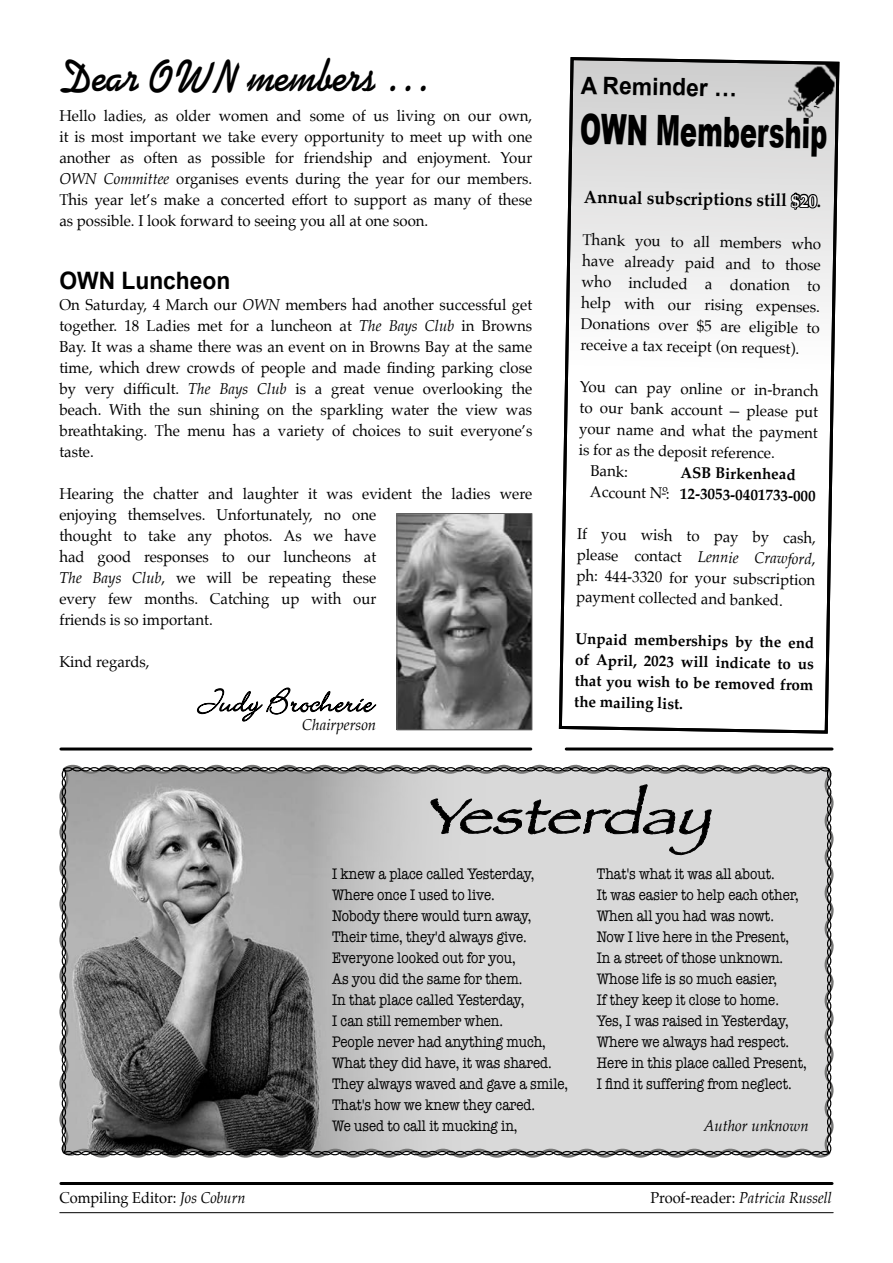
<style>
.page{position:relative;width:893px;height:1263px;background:#fff}
.page>*{position:absolute;margin:0;border:0;box-sizing:border-box;transform-origin:0 0}
.Body_Text{font:italic 51.75px "Papyrus";color:#000;scale:1.25 1}
.t1{font:700 51px "Swing";color:#000;scale:.9 1}
.Heading{font:900 42px "Arial";color:#000;scale:.61 1}
.Sub-heading{font:700 24px "Arial";color:#000;scale:.95 1}
.Sub-subheading{font:700 18px "Palatino";color:#000;scale:.95 1}
.Body_Text-2{font:15.75px/21px "Palatino";color:#000;text-align:justify;scale:.95 1}
.Body_Text-3{font:15.75px "American Typewriter";color:#000;scale:.85 1}
.Body_Text-4{font:15.75px/21px "Palatino";color:#000;text-align:justify;scale:.96 1}
.Body_Text-5{font:700 15.75px/21px "Palatino";color:#000;text-align:justify;scale:.96 1}
.Body_Text-6{font:italic 15.75px "Palatino";color:#000;scale:.92 1}
.Body_Text-7{font:15.75px "Palatino";color:#000;scale:.92 1}
.Body_Text-8{font:italic 15.75px "Palatino";color:#000;scale:.95 1}
.s1{font-style:italic}
.s2{color:#fff}
.s3{font-weight:400}
.s4{font-style:normal}
</style>
<div class="page">
<hr style="left:60px;top:1212px;width:773px;height:1px;background:#000">
<hr style="left:61px;top:1182px;width:771px;height:3px;background:#000">
<hr style="left:566px;top:747px;width:266px;height:3px;background:#000">
<hr style="left:61px;top:747px;width:470px;height:3px;background:#000">
<svg style="left:558px;top:57px;width:282px;height:677px"></svg>
<svg style="left:789px;top:138px;width:30px;height:73px;background:#bdbdbd"></svg>
<img style="left:785px;top:62px;width:53px;height:57px">
<svg style="left:196px;top:687px;width:181px;height:35px"></svg>
<img style="left:399px;top:515px;width:131px;height:213px">
<div style="left:397px;top:513px;width:135px;height:217px;border:1px solid #636363"></div>
<svg style="left:60px;top:765px;width:773px;height:392px;background:#b3b3b3"></svg>
<p class="t1" style="left:59px;top:46px;width:414px">Dear OWN members …</p>
<p class="Body_Text-2" style="left:59px;top:105px;width:499px">Hello ladies, as older women and some of us living on our own, it is most important we take every opportunity to meet up with one another as often as possible for friendship and enjoyment. Your <span class="s1">OWN Committee</span> organises events during the year for our members.<br>This year let’s make a concerted effort to support as many of these as possible. I look forward to seeing you all at one soon.</p>
<p class="Sub-heading" style="left:59px;top:265px;width:182px">OWN Luncheon</p>
<p class="Body_Text-2" style="left:59px;top:294px;width:499px">On Saturday, 4 March our <span class="s1">OWN</span> members had another successful get together. 18 Ladies met for a luncheon at <span class="s1">The Bays Club</span> in Browns Bay. It was a shame there was an event on in Browns Bay at the same time, which drew crowds of people and made finding parking close by very difficult. <span class="s1">The Bays Club</span> is a great venue overlooking the beach. With the sun shining on the sparkling water the view was breathtaking. The menu has a variety of choices to suit everyone’s taste.</p>
<p class="Body_Text-2" style="left:59px;top:483px;width:499px;text-align:left">Hearing the chatter and laughter it was evident the ladies were enjoying themselves. Unfortunately, no one<br>thought to take any photos. As we have<br>had good responses to our luncheons at<br><span class="s1">The Bays Club</span>, we will be repeating these<br>every few months. Catching up with our<br>friends is so important.</p>
<p class="Body_Text-2" style="left:59px;top:651px;width:97px">Kind regards,</p>
<p class="Body_Text-8" style="left:302px;top:712px;width:79px">Chairperson</p>
<p class="Sub-heading" style="left:581px;top:69px;width:166px;rotate:1deg">A Reminder …</p>
<p class="Heading" style="left:581px;top:99px;width:407px;rotate:1deg">OWN Membership</p>
<p class="Sub-subheading" style="left:584px;top:181px;width:251px;rotate:1deg">Annual subscriptions still <span class="s2">$20</span>.</p>
<p class="Body_Text-4" style="left:583px;top:229px;width:250px;rotate:1deg">Thank you to all members who have already paid and to those who included a donation to help with our rising expenses.<br>Donations over $5 are eligible to receive a tax receipt (on request).</p>
<p class="Body_Text-4" style="left:580px;top:376px;width:250px;rotate:1deg">You can pay online or in-branch to our bank account – please put your name and what the payment is for as the deposit reference.</p>
<p class="Body_Text-4" style="left:591px;top:460px;width:41px;rotate:1deg">Bank:</p>
<p class="Body_Text-5" style="left:681px;top:461px;width:122px;rotate:1deg">ASB Birkenhead</p>
<p class="Body_Text-5" style="left:590px;top:481px;width:237px;rotate:1deg"><span class="s3">Account Nº–:</span> 12-3053-0401733-000</p>
<p class="Body_Text-2" style="left:577px;top:523px;width:253px;rotate:1deg">If you wish to pay by cash, please contact <span class="s1">Lennie Crawford</span>, ph: 444-3320 for your subscription payment collected and banked.</p>
<p class="Body_Text-5" style="left:576px;top:628px;width:250px;rotate:1deg">Unpaid memberships by the end of April, 2023 will indicate to us that you wish to be removed from the mailing list.</p>
<p class="Body_Text" style="left:424px;top:785px;width:231px">Yesterday</p>
<p class="Body_Text-3" style="left:597px;top:862px;width:211px">That's what it was all about.</p>
<p class="Body_Text-3" style="left:597px;top:883px;width:239px">It was easier to help each other,</p>
<p class="Body_Text-3" style="left:597px;top:904px;width:210px">When all you had was nowt.</p>
<p class="Body_Text-3" style="left:597px;top:925px;width:228px">Now I live here in the Present,</p>
<p class="Body_Text-3" style="left:597px;top:946px;width:221px">In a street of those unknown.</p>
<p class="Body_Text-3" style="left:597px;top:967px;width:214px">Whose life is so much easier,</p>
<p class="Body_Text-3" style="left:597px;top:988px;width:216px">If they keep it close to home.</p>
<p class="Body_Text-3" style="left:597px;top:1009px;width:227px">Yes, I was raised in Yesterday,</p>
<p class="Body_Text-3" style="left:597px;top:1030px;width:228px">Where we always had respect.</p>
<p class="Body_Text-3" style="left:597px;top:1051px;width:249px">Here in this place called Present,</p>
<p class="Body_Text-3" style="left:597px;top:1072px;width:231px">I find it suffering from neglect.</p>
<p class="Body_Text-8" style="left:704px;top:1113px;width:112px">Author unknown</p>
<p class="Body_Text-3" style="left:332px;top:862px;width:240px">I knew a place called Yesterday,</p>
<p class="Body_Text-3" style="left:332px;top:883px;width:193px">Where once I used to live.</p>
<p class="Body_Text-3" style="left:332px;top:904px;width:236px">Nobody there would turn away,</p>
<p class="Body_Text-3" style="left:332px;top:925px;width:231px">Their time, they'd always give.</p>
<p class="Body_Text-3" style="left:332px;top:946px;width:217px">Everyone looked out for you,</p>
<p class="Body_Text-3" style="left:332px;top:967px;width:225px">As you did the same for them.</p>
<p class="Body_Text-3" style="left:332px;top:988px;width:228px">In that place called Yesterday,</p>
<p class="Body_Text-3" style="left:332px;top:1009px;width:203px">I can still remember when.</p>
<p class="Body_Text-3" style="left:332px;top:1030px;width:253px">People never had anything much,</p>
<p class="Body_Text-3" style="left:332px;top:1051px;width:260px">What they did have, it was shared.</p>
<p class="Body_Text-3" style="left:332px;top:1072px;width:279px">They always waved and gave a smile,</p>
<p class="Body_Text-3" style="left:332px;top:1093px;width:240px">That's how we knew they cared.</p>
<p class="Body_Text-3" style="left:332px;top:1114px;width:220px">We used to call it mucking in,</p>
<p class="Body_Text-7" style="left:59px;top:1185px;width:204px">Compiling Editor: <span class="s1">Jos Coburn</span></p>
<p class="Body_Text-6" style="left:650px;top:1184px;width:199px"><span class="s4">Proof-reader:</span> Patricia Russell</p>
</div>
